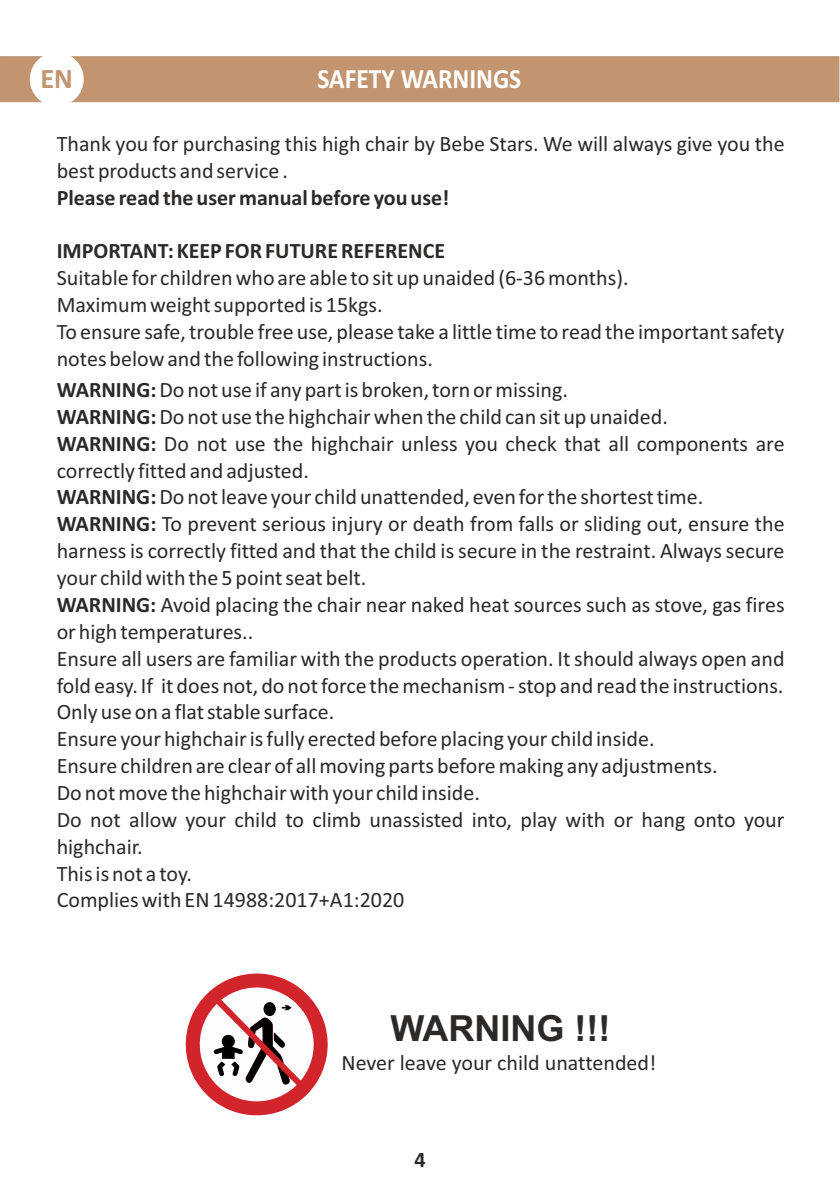
<style>
.page{position:relative;width:840px;height:1191px;background:#fff}
.page>*{position:absolute;margin:0;border:0;box-sizing:border-box;transform-origin:0 0}
.t1{font:700 36px "Arial";color:#2b2a29}
.t2{font:700 28.4px "Calibri";color:#c29470}
.t3{font:700 28px "Calibri";color:#fff;scale:.91 1}
.t4{font:22px/26.8px "Calibri";color:#2b2a29}
.t5{font:700 22px "Calibri";color:#2b2a29}
.s1{font-weight:700}
</style>
<div class="page">
<div style="left:0;top:56px;width:838px;height:46px;background:#c29470"></div>
<svg style="left:185px;top:973px;width:143px;height:143px"></svg>
<div style="left:30px;top:52px;width:54px;height:54px;background:#fff;border-radius:50%"></div>
<p class="t2" style="left:40px;top:67px;width:34px">EN</p>
<p class="t3" style="left:317px;top:67px;width:225px">SAFETY WARNINGS</p>
<p class="t4" style="left:57px;top:132px;width:729px">Thank you for purchasing this high chair by Bebe Stars. We will always give you the best products and service .</p>
<p class="t5" style="left:57px;top:188px;width:394px">Please read the user manual before you use!</p>
<p class="t5" style="left:57px;top:242px;width:389px">IMPORTANT: KEEP FOR FUTURE REFERENCE</p>
<p class="t4" style="left:57px;top:266px;width:729px">Suitable for children who are able to sit up unaided (6-36months).<br>Maximum weight supported is 15kgs.<br>To ensure safe, trouble free use, please take a little time to read the important safety notes below and the following instructions.</p>
<p class="t4" style="left:57px;top:378px;width:729px"><span class="s1">WARNING:</span>Do not use if any part is broken, torn or missing.<br><span class="s1">WARNING:</span>Do not use the highchair when the child can sit up unaided.<br><span class="s1">WARNING:</span> Do not use the highchair unless you check that all components are correctly fitted and adjusted.<br><span class="s1">WARNING:</span>Do not leave your child unattended, even for the shortest time.<br><span class="s1">WARNING:</span> To prevent serious injury or death from falls or sliding out, ensure the harness is correctly fitted and that the child is secure in the restraint. Always secure your child with the 5 point seat belt.<br><span class="s1">WARNING:</span> Avoid placing the chair near naked heat sources such as stove, gas fires or high temperatures..<br>Ensure all users are familiar with the products operation. It should always open and fold easy. If it does not, do not force the mechanism - stop and read the instructions.<br>Only use on a flat stable surface.<br>Ensure your highchair is fully erected before placing your child inside.<br>Ensure children are clear of all moving parts before making any adjustments.<br>Do not move the highchair with your child inside.<br>Do not allow your child to climb unassisted into, play with or hang onto your highchair.<br>This is not a toy.<br>Complies with EN 14988:2017+A1:2020</p>
<h1 class="t1" style="left:390px;top:1015px;width:221px">WARNING !!!</h1>
<p class="t4" style="left:341px;top:1051px;width:316px">Never leave your child unattended!</p>
<p class="t5" style="left:414px;top:1150px;width:13px">4</p>
</div>
